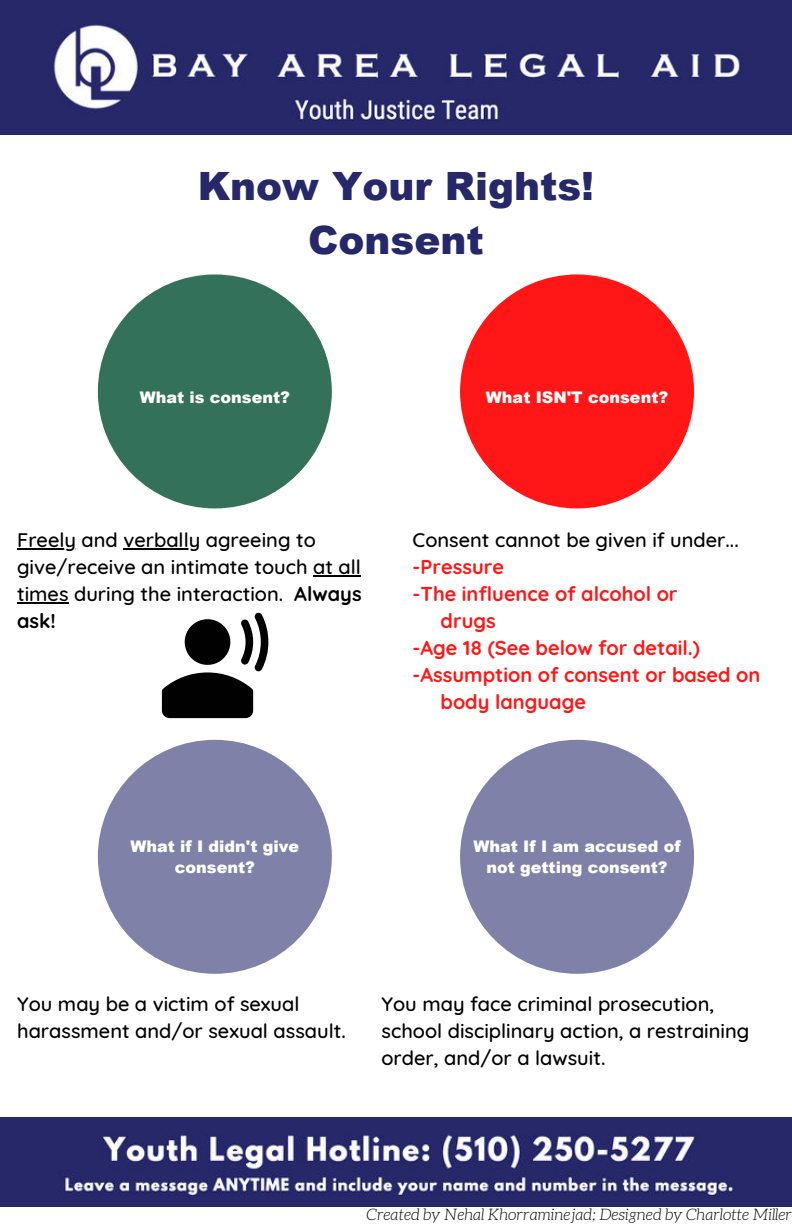
<style>
.page{position:relative;width:792px;height:1224px;background:#fff}
.page>*{position:absolute;margin:0;border:0;box-sizing:border-box;transform-origin:0 0}
.t1{font:900 39px/54px "Arial";color:#262869;text-align:center}
.t2{font:500 20px/27px "Quicksand";color:#000}
.t3{font:700 20px "Quicksand";color:#ff1616}
.t4{font:900 16px/21.4px "Arial";color:#fff;text-align:center}
.t5{font:italic 300 16px "Aleo";color:#000}
.s1{font-weight:700}
</style>
<div class="page">
<img style="left:0;top:0;width:792px;height:135px">
<img style="left:0;top:1118px;width:792px;height:88px">
<div style="left:98px;top:274px;width:234px;height:234px;background:#34715a;border-radius:50%"></div>
<div style="left:460px;top:274px;width:234px;height:234px;background:#ff1616;border-radius:50%"></div>
<div style="left:98px;top:740px;width:234px;height:234px;background:#8081a8;border-radius:50%"></div>
<div style="left:460px;top:740px;width:234px;height:234px;background:#8081a8;border-radius:50%"></div>
<svg style="left:162px;top:612px;width:106px;height:106px"></svg>
<hr style="left:17px;top:548px;width:59px;height:2px;background:#000">
<hr style="left:123px;top:548px;width:77px;height:2px;background:#000">
<hr style="left:313px;top:575px;width:48px;height:2px;background:#000">
<hr style="left:17px;top:602px;width:52px;height:2px;background:#000">
<h1 class="t1" style="left:198px;top:158px;width:398px">Know Your Rights!<br>Consent</h1>
<p class="t4" style="left:140px;top:386px;width:152px">What is consent?</p>
<p class="t4" style="left:486px;top:386px;width:184px">What ISN'T consent?</p>
<p class="t2" style="left:17px;top:524px;width:346px">Freely and verbally agreeing to give/receive an intimate touch at all times during the interaction. <span class="s1">Always ask!</span></p>
<p class="t2" style="left:413px;top:524px;width:328px">Consent cannot be given if under...</p>
<p class="t3" style="left:413px;top:550px;width:93px">-Pressure</p>
<p class="t3" style="left:413px;top:577px;width:267px">-The influence of alcohol or</p>
<p class="t3" style="left:441px;top:604px;width:57px">drugs</p>
<p class="t3" style="left:413px;top:631px;width:289px">-Age 18 (See below for detail.)</p>
<p class="t3" style="left:413px;top:658px;width:349px">-Assumption of consent or based on</p>
<p class="t3" style="left:441px;top:685px;width:147px">body language</p>
<p class="t4" style="left:130px;top:835px;width:170px">What if I didn't give consent?</p>
<p class="t4" style="left:474px;top:835px;width:209px">What If I am accused of not getting consent?</p>
<p class="t2" style="left:17px;top:988px;width:330px">You may be a victim of sexual harassment and/or sexual assault.</p>
<p class="t2" style="left:382px;top:988px;width:369px">You may face criminal prosecution, school disciplinary action, a restraining order, and/or a lawsuit.</p>
<p class="t5" style="left:367px;top:1206px;width:427px">Created by Nehal Khorraminejad; Designed by Charlotte Miller</p>
</div>
